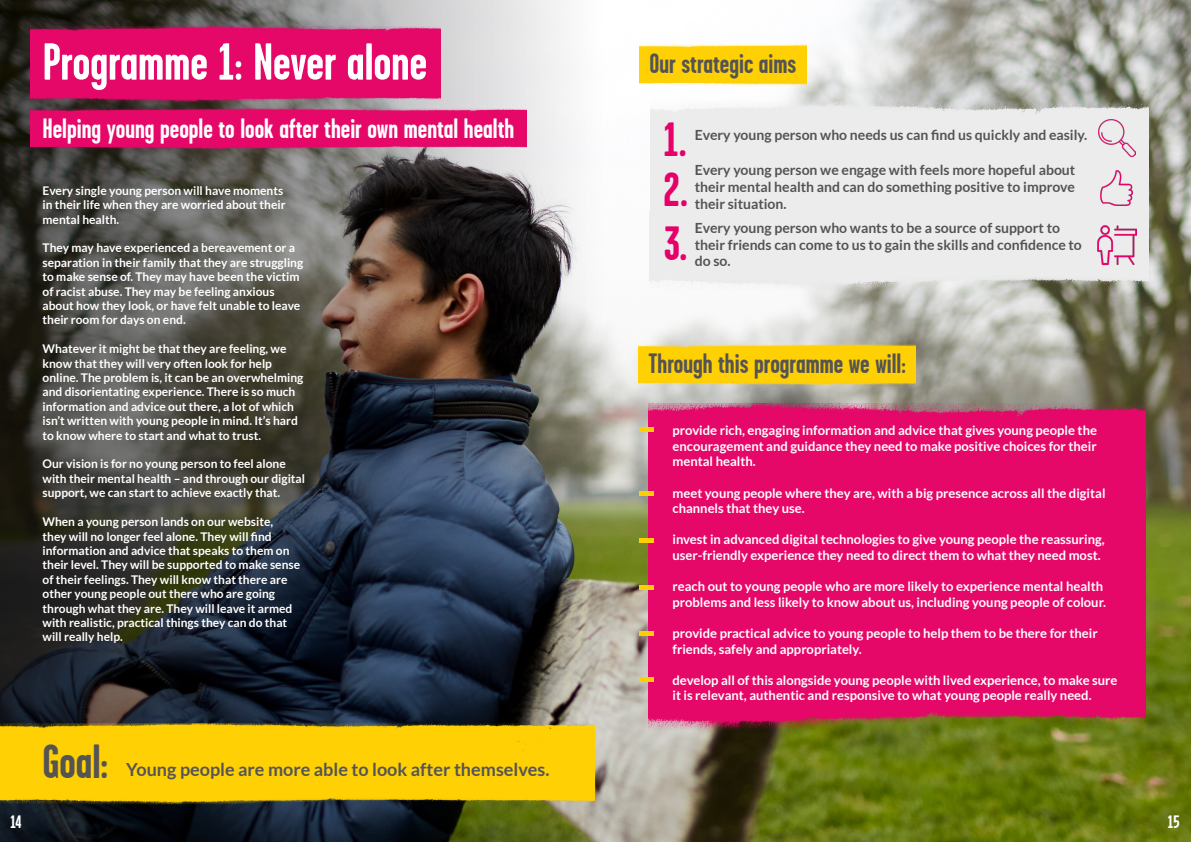
<style>
.page{position:relative;width:1191px;height:842px;background:#fff}
.page>*{position:absolute;margin:0;border:0;box-sizing:border-box;transform-origin:0 0}
.t1{font:700 52px "Garage Gothic";color:#fff}
.t2{font:700 48px/49.8px "Garage Gothic";color:#e60069}
.t3{font:700 48px "Garage Gothic";color:#555454}
.t4{font:700 28px "Garage Gothic";color:#fff}
.t5{font:700 28px "Garage Gothic";color:#555454}
.t6{font:700 18px "Lato";color:#555454}
.t7{font:700 18px "Garage Gothic";color:#fff}
.t8{font:700 14px/16.8px "Lato";color:#555454;text-align:justify}
.t9{font:700 13px/15.6px "Lato";color:#fff}
.t10{font:700 12px/14.4px "Lato";color:#fff}
</style>
<div class="page">
<img style="left:0;top:0;width:1191px;height:842px">
<img style="left:30px;top:107px;width:497px;height:42px">
<img style="left:30px;top:23px;width:411px;height:80px">
<img style="left:639px;top:43px;width:167px;height:43px">
<img style="left:650px;top:231px;width:498px;height:62px">
<img style="left:650px;top:95px;width:498px;height:136px">
<img style="left:0;top:723px;width:594px;height:82px">
<img style="left:638px;top:343px;width:277px;height:42px">
<div style="left:648px;top:403px;width:497px;height:179px;background:#e50868"></div>
<img style="left:648px;top:582px;width:497px;height:151px">
<div style="left:639px;top:427px;width:14px;height:5px;background:#ffd000"></div>
<div style="left:639px;top:491px;width:14px;height:5px;background:#ffd000"></div>
<div style="left:639px;top:538px;width:14px;height:5px;background:#ffd000"></div>
<hr style="left:639px;top:585px;width:14px;height:4px;background:#ffd000">
<div style="left:639px;top:631px;width:14px;height:5px;background:#ffd000"></div>
<div style="left:639px;top:677px;width:14px;height:5px;background:#ffd000"></div>
<img style="left:1097px;top:225px;width:39px;height:39px">
<img style="left:1101px;top:171px;width:32px;height:35px">
<img style="left:1098px;top:119px;width:37px;height:38px">
<h1 class="t1" style="left:43px;top:34px;width:386px">Programme 1: Never alone</h1>
<h3 class="t5" style="left:649px;top:48px;width:148px">Our strategic aims</h3>
<p class="t8" style="left:694px;top:127px;width:394px">Every young person who needs us can find us quickly and easily.</p>
<p class="t8" style="left:694px;top:161px;width:382px">Every young person we engage with feels more hopeful about their mental health and can do something positive to improve their situation.</p>
<h3 class="t4" style="left:43px;top:113px;width:473px">Helping young people to look after their own mental health</h3>
<h2 class="t2" style="left:663px;top:115px;width:26px">1.<br>2.</h2>
<h2 class="t2" style="left:664px;top:219px;width:25px">3.</h2>
<p class="t8" style="left:694px;top:219px;width:389px;text-align:left">Every young person who wants to be a source of support to their friends can come to us to gain the skills and confidence to do so.</p>
<p class="t10" style="left:43px;top:183px;width:244px">Every single young person will have moments in their life when they are worried about their mental health.</p>
<p class="t10" style="left:43px;top:241px;width:262px">They may have experienced a bereavement or a separation in their family that they are struggling to make sense of. They may have been the victim of racist abuse. They may be feeling anxious about how they look, or have felt unable to leave their room for days on end.</p>
<p class="t10" style="left:43px;top:341px;width:262px">Whatever it might be that they are feeling, we know that they will very often look for help online. The problem is, it can be an overwhelming and disorientating experience. There is so much information and advice out there, a lot of which isn’t written with young people in mind. It’s hard to know where to start and what to trust.</p>
<p class="t10" style="left:43px;top:457px;width:264px">Our vision is for no young person to feel alone with their mental health – and through our digital support, we can start to achieve exactly that.</p>
<p class="t10" style="left:43px;top:514px;width:259px">When a young person lands on our website, they will no longer feel alone. They will find information and advice that speaks to them on their level. They will be supported to make sense of their feelings. They will know that there are other young people out there who are going through what they are. They will leave it armed with realistic, practical things they can do that will really help.</p>
<h3 class="t5" style="left:648px;top:348px;width:259px">Through this programme we will:</h3>
<p class="t9" style="left:672px;top:422px;width:426px;text-align:justify">provide rich, engaging information and advice that gives young people the encouragement and guidance they need to make positive choices for their mental health.</p>
<p class="t9" style="left:672px;top:485px;width:434px">meet young people where they are, with a big presence across all the digital channels that they use.</p>
<p class="t9" style="left:672px;top:532px;width:434px">invest in advanced digital technologies to give young people the reassuring, user-friendly experience they need to direct them to what they need most.</p>
<p class="t9" style="left:672px;top:578px;width:435px">reach out to young people who are more likely to experience mental health problems and less likely to know about us, including young people of colour.</p>
<p class="t9" style="left:672px;top:625px;width:426px">provide practical advice to young people to help them to be there for their friends, safely and appropriately.</p>
<p class="t9" style="left:672px;top:672px;width:446px">develop all of this alongside young people with lived experience, to make sure it is relevant, authentic and responsive to what young people really need.</p>
<h2 class="t3" style="left:43px;top:735px;width:67px">Goal:</h2>
<h3 class="t6" style="left:126px;top:759px;width:425px">Young people are more able to look after themselves.</h3>
<h3 class="t7" style="left:10px;top:812px;width:13px">14</h3>
<h3 class="t7" style="left:1168px;top:812px;width:13px">15</h3>
</div>
